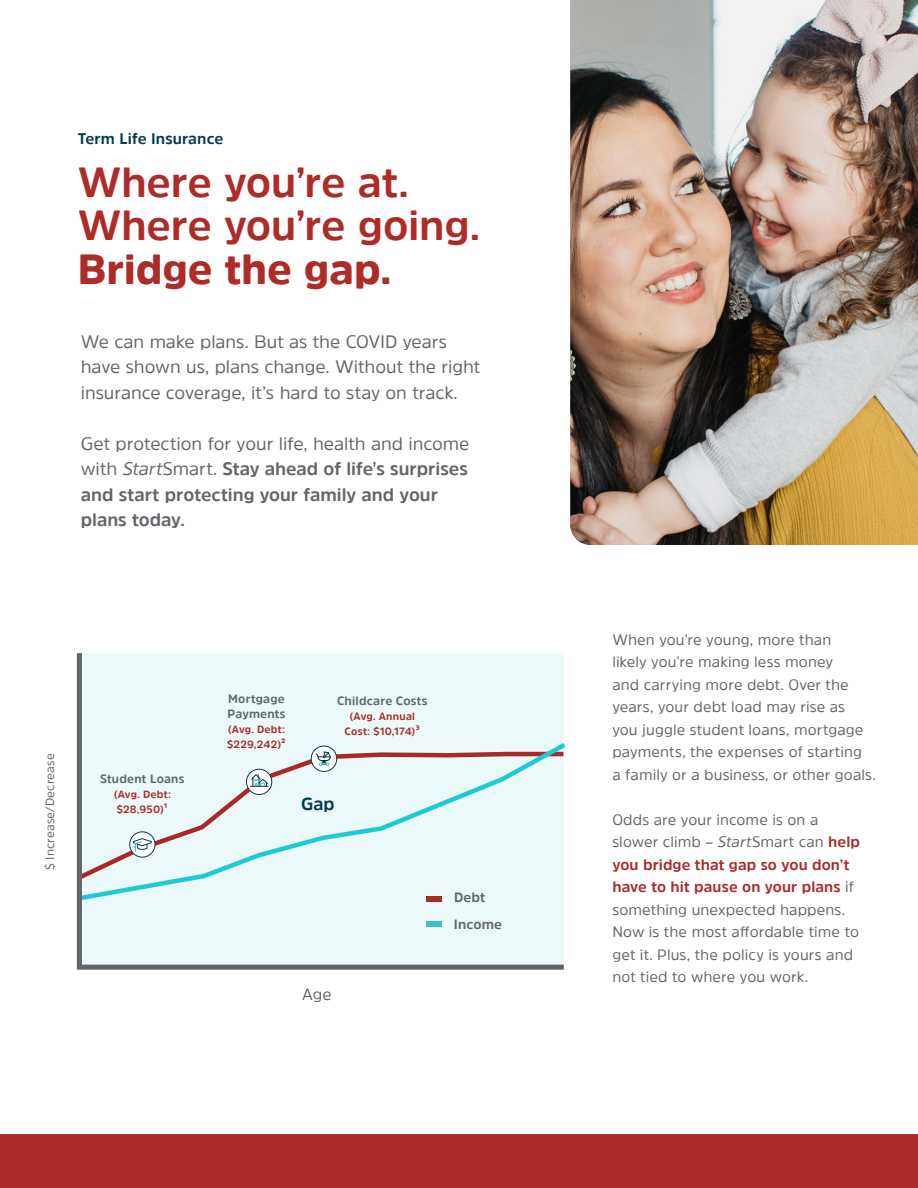
<style>
.page{position:relative;width:918px;height:1188px;background:#fff}
.page>*{position:absolute;margin:0;border:0;box-sizing:border-box;transform-origin:0 0}
.H1_40pt_Bold_42pt_le{font:700 42px/43.5px "Amsi Pro";letter-spacing:-.01em;color:#ae2c28}
.Bullet_Standard_10pt{font:700 18px/25.5px "Amsi Pro";color:#63656a}
.Bullet_Standard_10pt-2{font:18px/25.5px "Amsi Pro";letter-spacing:-.005em;color:#63656a}
.Bullet_Standard_10pt-3{font:700 17.4px "Amsi Pro";color:#003b4d}
.Bullet_Standard_10pt-4{font:16.05px "Amsi Pro";color:#62656a}
.Bullet_Standard_10pt-5{font:700 15.3px "Amsi Pro";letter-spacing:.005em;color:#003b4d}
.Bullet_Standard_10pt-6{font:15px/22.5px "Amsi Pro";letter-spacing:.005em;color:#62656a}
.Bullet_Standard_10pt-7{font:700 13.5px "Amsi Pro";letter-spacing:.01em;color:#62656a}
.Bullet_Standard_10pt-8{font:700 12px/15px "Amsi Pro";letter-spacing:.015em;color:#62656a}
.Bullet_Standard_10pt-9{font:12px "Amsi Pro";letter-spacing:.015em;color:#62656a}
.Bullet_Standard_10pt-10{font:700 10.5px/15px "Amsi Pro";letter-spacing:.015em;color:#aa2a28}
.s1{font-weight:900}
.s2{font-weight:400}
.s3{font-weight:400;font-style:italic}
.s4{font-style:italic}
.s5{font-weight:700;color:#aa2a28}
</style>
<div class="page">
<div style="left:0;top:1134px;width:918px;height:54px;background:#ae2c28"></div>
<img style="left:570px;top:0;width:348px;height:545px">
<svg style="left:76px;top:653px;width:490px;height:317px;background:#e3f1f3"></svg>
<div style="left:130px;top:832px;width:25px;height:25px;background:#fff;border-radius:50%"></div>
<div style="left:129px;top:832px;width:26px;height:25px;border:1px solid #0b3b4b;border-radius:50%"></div>
<svg style="left:133px;top:838px;width:19px;height:13px"></svg>
<svg style="left:311px;top:746px;width:26px;height:25px"></svg>
<div style="left:311px;top:746px;width:26px;height:26px;border:1px solid #0b3b4b;border-radius:50%"></div>
<svg style="left:315px;top:751px;width:16px;height:15px"></svg>
<svg style="left:246px;top:769px;width:26px;height:25px"></svg>
<div style="left:246px;top:769px;width:26px;height:26px;border:1px solid #0b3b4b;border-radius:50%"></div>
<svg style="left:250px;top:774px;width:19px;height:13px"></svg>
<p class="Bullet_Standard_10pt-5" style="left:78px;top:128px;width:147px">Term Life Insurance</p>
<p class="H1_40pt_Bold_42pt_le" style="left:78px;top:159px;width:404px">Where you’re at.<br>Where you’re going.<br><span class="s1">Bridge the gap.</span></p>
<p class="Bullet_Standard_10pt-2" style="left:81px;top:328px;width:401px">We can make plans. But as the COVID years have shown us, plans change. Without the right insurance coverage, it’s hard to stay on track.</p>
<p class="Bullet_Standard_10pt" style="left:81px;top:430px;width:390px"><span class="s2">Get protection for your life, health and income with</span> <span class="s3">Start</span><span class="s2">Smart.</span> Stay ahead of life's surprises and start protecting your family and your plans today.</p>
<p class="Bullet_Standard_10pt-9" style="left:42px;top:870px;width:118px;rotate:-90deg">$ Increase/Decrease</p>
<p class="Bullet_Standard_10pt-8" style="left:100px;top:771px;width:86px">Student Loans</p>
<p class="Bullet_Standard_10pt-10" style="left:114px;top:787px;width:59px">(Avg. Debt: $28,950)¹</p>
<p class="Bullet_Standard_10pt-8" style="left:227px;top:691px;width:60px">Mortgage<br>Payments</p>
<p class="Bullet_Standard_10pt-10" style="left:227px;top:722px;width:60px">(Avg. Debt: $229,242)²</p>
<p class="Bullet_Standard_10pt-8" style="left:337px;top:693px;width:92px">Childcare Costs</p>
<p class="Bullet_Standard_10pt-10" style="left:345px;top:709px;width:77px;text-align:center">(Avg. Annual<br>Cost: $10,174)³</p>
<p class="Bullet_Standard_10pt-3" style="left:301px;top:792px;width:35px">Gap</p>
<p class="Bullet_Standard_10pt-4" style="left:302px;top:983px;width:31px">Age</p>
<p class="Bullet_Standard_10pt-7" style="left:454px;top:888px;width:33px">Debt</p>
<p class="Bullet_Standard_10pt-7" style="left:454px;top:915px;width:50px">Income</p>
<p class="Bullet_Standard_10pt-6" style="left:612px;top:628px;width:265px">When you’re young, more than<br>likely you’re making less money<br>and carrying more debt. Over the years, your debt load may rise as<br>you juggle student loans, mortgage payments, the expenses of starting<br>a family or a business, or other goals.</p>
<p class="Bullet_Standard_10pt-6" style="left:612px;top:808px;width:249px">Odds are your income is on a slower climb – <span class="s4">Start</span>Smart can <span class="s5">help you bridge that gap so you don’t have to hit pause on your plans</span> if something unexpected happens.<br>Now is the most affordable time to get it. Plus, the policy is yours and not tied to where you work.</p>
</div>
